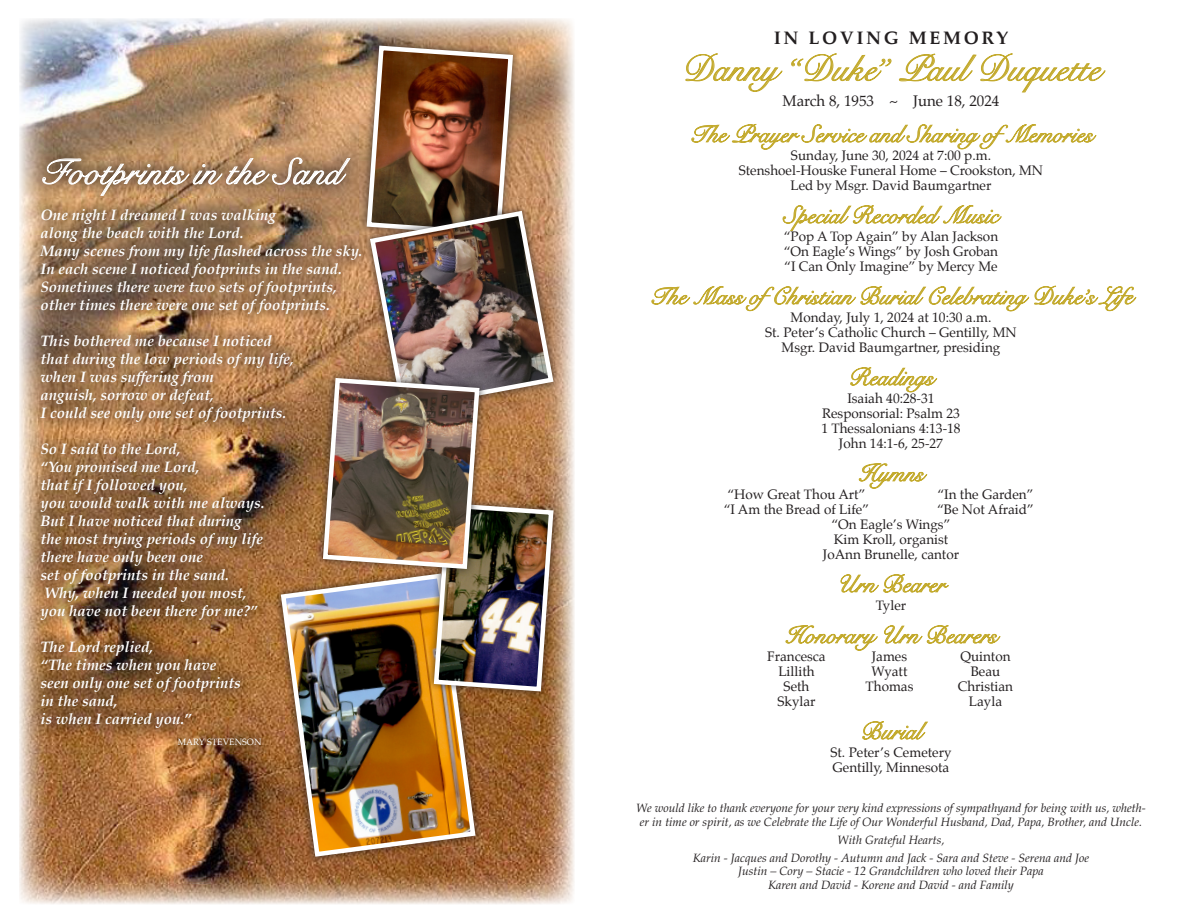
<style>
.page{position:relative;width:1188px;height:918px;background:#fff}
.page>*{position:absolute;margin:0;border:0;box-sizing:border-box;transform-origin:0 0}
.t1{font:36px "Snell Roundhand";color:#c3aa2d}
.t2{font:36px "Snell Roundhand";color:#fff}
.t3{font:24px "Snell Roundhand";color:#c3aa2d}
.t4{font:700 18px "Palatino";letter-spacing:.15em;color:#231f20}
.t5{font:italic 700 15px "Palatino";color:#fff}
.t6{font:15px "Palatino";color:#231f20}
.t7{font:13.5px "Palatino";color:#231f20}
.t8{font:italic 12px/13.5px "Palatino";color:#231f20;text-align:center}
.t9{font:9px "Palatino";color:#fff}
</style>
<div class="page">
<img style="left:19px;top:18px;width:556px;height:886px">
<div style="left:359px;top:38px;width:162px;height:206px;background:#231f20;opacity:.75"></div>
<div style="left:362px;top:203px;width:199px;height:215px;background:#231f20;opacity:.75"></div>
<div style="left:273px;top:566px;width:210px;height:298px;background:#231f20;opacity:.75"></div>
<img style="left:278px;top:694px;width:200px;height:165px">
<img style="left:27px;top:143px;width:348px;height:617px">
<svg style="left:685px;top:53px;width:98px;height:39px"></svg>
<svg style="left:791px;top:53px;width:101px;height:29px"></svg>
<svg style="left:899px;top:53px;width:207px;height:40px"></svg>
<svg style="left:691px;top:123px;width:406px;height:27px"></svg>
<svg style="left:782px;top:205px;width:220px;height:26px"></svg>
<svg style="left:651px;top:285px;width:486px;height:27px"></svg>
<svg style="left:850px;top:367px;width:88px;height:26px"></svg>
<svg style="left:858px;top:463px;width:70px;height:26px"></svg>
<svg style="left:840px;top:574px;width:109px;height:19px"></svg>
<svg style="left:785px;top:625px;width:93px;height:26px"></svg>
<svg style="left:884px;top:625px;width:117px;height:19px"></svg>
<svg style="left:862px;top:721px;width:66px;height:19px"></svg>
<div style="left:426px;top:495px;width:135px;height:204px;background:#231f20;opacity:.75"></div>
<img style="left:42px;top:43px;width:514px;height:651px">
<p class="t2" style="left:40px;top:146px;width:302px">Footprints in the Sand</p>
<p class="t5" style="left:40px;top:202px;width:237px">One night I dreamed I was walking</p>
<p class="t5" style="left:40px;top:220px;width:205px">along the beach with the Lord.</p>
<p class="t5" style="left:40px;top:238px;width:323px">Many scenes from my life flashed across the sky.</p>
<p class="t5" style="left:40px;top:256px;width:303px">In each scene I noticed footprints in the sand.</p>
<p class="t5" style="left:40px;top:274px;width:298px">Sometimes there were two sets of footprints,</p>
<p class="t5" style="left:40px;top:292px;width:291px">other times there were one set of footprints.</p>
<p class="t5" style="left:40px;top:328px;width:233px">This bothered me because I noticed</p>
<p class="t5" style="left:40px;top:346px;width:255px">that during the low periods of my life,</p>
<p class="t5" style="left:40px;top:364px;width:175px">when I was suffering from</p>
<p class="t5" style="left:40px;top:382px;width:175px">anguish, sorrow or defeat,</p>
<p class="t5" style="left:40px;top:400px;width:247px">I could see only one set of footprints.</p>
<p class="t5" style="left:40px;top:436px;width:142px">So I said to the Lord,</p>
<p class="t5" style="left:40px;top:454px;width:160px">“You promised me Lord,</p>
<p class="t5" style="left:40px;top:472px;width:149px">that if I followed you,</p>
<p class="t5" style="left:40px;top:490px;width:226px">you would walk with me always.</p>
<p class="t5" style="left:40px;top:508px;width:203px">But I have noticed that during</p>
<p class="t5" style="left:40px;top:526px;width:224px">the most trying periods of my life</p>
<p class="t5" style="left:40px;top:544px;width:164px">there have only been one</p>
<p class="t5" style="left:40px;top:562px;width:190px">set of footprints in the sand.</p>
<p class="t5" style="left:44px;top:580px;width:204px">Why, when I needed you most,</p>
<p class="t5" style="left:40px;top:598px;width:219px">you have not been there for me?”</p>
<p class="t5" style="left:40px;top:634px;width:114px">The Lord replied,</p>
<p class="t5" style="left:40px;top:652px;width:177px">“The times when you have</p>
<p class="t5" style="left:40px;top:670px;width:202px">seen only one set of footprints</p>
<p class="t5" style="left:40px;top:688px;width:79px">in the sand,</p>
<p class="t5" style="left:40px;top:706px;width:153px">is when I carried you.”</p>
<p class="t9" style="left:178px;top:735px;width:85px">MARY STEVENSON</p>
<p class="t4" style="left:774px;top:23px;width:236px">IN LOVING MEMORY</p>
<p class="t1" style="left:682px;top:43px;width:420px">Danny “Duke” Paul Duquette</p>
<p class="t6" style="left:783px;top:88px;width:218px">March 8, 1953 ~ June 18, 2024</p>
<p class="t3" style="left:689px;top:117px;width:405px">The Prayer Service and Sharing ofMemories</p>
<p class="t7" style="left:791px;top:144px;width:202px">Sunday, June 30, 2024 at 7:00 p.m.</p>
<p class="t7" style="left:739px;top:159px;width:306px">Stenshoel-Houske Funeral Home – Crookston, MN</p>
<p class="t7" style="left:791px;top:174px;width:202px">Led by Msgr. David Baumgartner</p>
<p class="t3" style="left:784px;top:198px;width:216px">Special Recorded Music</p>
<p class="t7" style="left:784px;top:225px;width:216px">“Pop A Top Again” by Alan Jackson</p>
<p class="t7" style="left:784px;top:240px;width:216px">“On Eagle’s Wings” by Josh Groban</p>
<p class="t7" style="left:784px;top:255px;width:215px">“I Can Only Imagine” by Mercy Me</p>
<p class="t3" style="left:649px;top:279px;width:499px">The Mass ofChristian Burial Celebrating Duke’s Life</p>
<p class="t7" style="left:791px;top:306px;width:202px">Monday, July 1, 2024 at 10:30 a.m.</p>
<p class="t7" style="left:765px;top:321px;width:253px">St. Peter’s Catholic Church – Gentilly, MN</p>
<p class="t7" style="left:782px;top:336px;width:220px">Msgr. David Baumgartner, presiding</p>
<p class="t3" style="left:848px;top:360px;width:87px">Readings</p>
<p class="t7" style="left:847px;top:387px;width:89px">Isaiah 40:28-31</p>
<p class="t7" style="left:822px;top:402px;width:139px">Responsorial: Psalm 23</p>
<p class="t7" style="left:821px;top:417px;width:141px">1 Thessalonians 4:13-18</p>
<p class="t7" style="left:839px;top:432px;width:106px">John 14:1-6, 25-27</p>
<p class="t3" style="left:858px;top:456px;width:67px">Hymns</p>
<p class="t7" style="left:728px;top:483px;width:139px">“How Great Thou Art”</p>
<p class="t7" style="left:937px;top:483px;width:98px">“In the Garden”</p>
<p class="t7" style="left:724px;top:498px;width:147px">“I Am the Bread of Life”</p>
<p class="t7" style="left:937px;top:498px;width:98px">“Be Not Afraid”</p>
<p class="t7" style="left:832px;top:513px;width:120px">“On Eagle’s Wings”</p>
<p class="t7" style="left:834px;top:528px;width:116px">Kim Kroll, organist</p>
<p class="t7" style="left:823px;top:543px;width:138px">JoAnn Brunelle, cantor</p>
<p class="t3" style="left:837px;top:567px;width:110px">Urn Bearer</p>
<p class="t7" style="left:876px;top:594px;width:32px">Tyler</p>
<p class="t3" style="left:785px;top:618px;width:213px">Honorary Urn Bearers</p>
<p class="t7" style="left:767px;top:645px;width:60px">Francesca</p>
<p class="t7" style="left:872px;top:645px;width:37px">James</p>
<p class="t7" style="left:960px;top:645px;width:52px">Quinton</p>
<p class="t7" style="left:778px;top:660px;width:38px">Lillith</p>
<p class="t7" style="left:872px;top:660px;width:37px">Wyatt</p>
<p class="t7" style="left:971px;top:660px;width:31px">Beau</p>
<p class="t7" style="left:784px;top:675px;width:27px">Seth</p>
<p class="t7" style="left:866px;top:675px;width:49px">Thomas</p>
<p class="t7" style="left:958px;top:675px;width:57px">Christian</p>
<p class="t7" style="left:777px;top:690px;width:40px">Skylar</p>
<p class="t7" style="left:969px;top:690px;width:35px">Layla</p>
<p class="t3" style="left:860px;top:714px;width:63px">Burial</p>
<p class="t7" style="left:830px;top:741px;width:123px">St. Peter’s Cemetery</p>
<p class="t7" style="left:833px;top:756px;width:118px">Gentilly, Minnesota</p>
<p class="t8" style="left:636px;top:802px;width:511px">We would like to thank everyone for your very kind expressions of sympathyand for being with us, wheth&shy;er in time or spirit, as we Celebrate the Life of Our Wonderful Husband, Dad, Papa, Brother, and Uncle.</p>
<p class="t8" style="left:838px;top:833px;width:108px">With Grateful Hearts,</p>
<p class="t8" style="left:693px;top:851px;width:398px">Karin - Jacques and Dorothy - Autumn and Jack - Sara and Steve - Serena and Joe</p>
<p class="t8" style="left:738px;top:865px;width:307px">Justin – Cory – Stacie - 12 Grandchildren who loved their Papa</p>
<p class="t8" style="left:768px;top:878px;width:247px">Karen and David - Korene and David - and Family</p>
</div>
